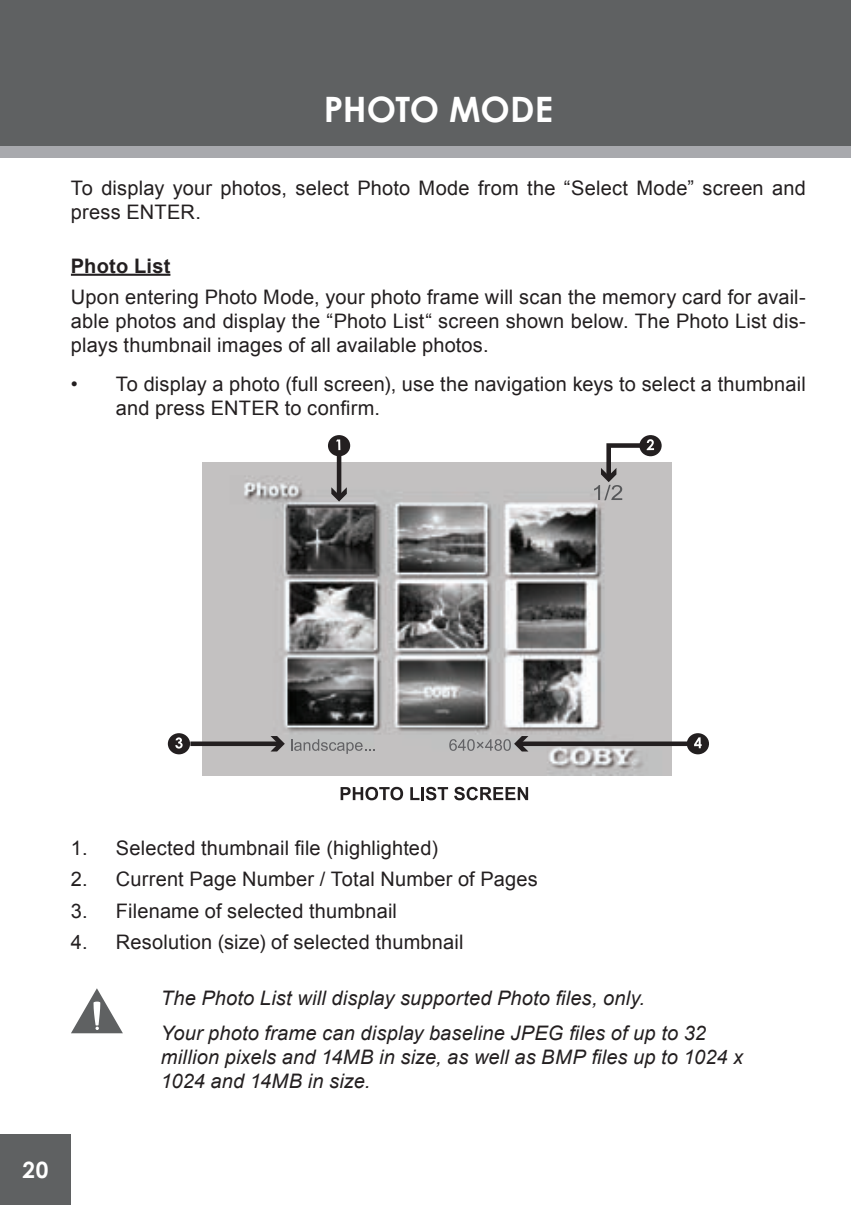
<style>
.page{position:relative;width:851px;height:1205px;background:#fff}
.page>*{position:absolute;margin:0;border:0;box-sizing:border-box;transform-origin:0 0}
.t1{font:700 35px "Century Gothic";color:#fff}
.t2{font:700 22.5px "Century Gothic";color:#fff}
.t3{font:20px/31.5px "Arial";letter-spacing:.01em;color:#231f20}
.t4{font:italic 20px/35.2px "Arial";letter-spacing:.01em;color:#231f20}
.t5{font:700 20px "Arial";letter-spacing:.015em;color:#231f20}
</style>
<div class="page">
<div style="left:0;top:32px;width:850px;height:126px;background:#a8a9ad"></div>
<div style="left:0;top:0;width:850px;height:146px;background:#5f6162"></div>
<div style="left:0;top:1134px;width:71px;height:71px;background:#5f6162"></div>
<hr style="left:850px;top:32px;width:1px;height:126px;background:#a8a9ad">
<hr style="left:850px;top:0;width:1px;height:146px;background:#5f6162">
<hr style="left:71px;top:274px;width:99px;height:2px;background:#231f20">
<svg style="left:71px;top:988px;width:52px;height:45px"></svg>
<img style="left:202px;top:462px;width:469px;height:313px">
<svg style="left:291px;top:739px;width:84px;height:15px"></svg>
<svg style="left:340px;top:787px;width:63px;height:13px"></svg>
<svg style="left:410px;top:787px;width:38px;height:13px"></svg>
<svg style="left:454px;top:787px;width:74px;height:13px"></svg>
<hr style="left:337px;top:455px;width:4px;height:41px;background:#231f20">
<svg style="left:331px;top:487px;width:16px;height:14px"></svg>
<div style="left:519px;top:741px;width:173px;height:5px;background:#231f20"></div>
<svg style="left:449px;top:736px;width:79px;height:15px"></svg>
<div style="left:190px;top:741px;width:89px;height:5px;background:#231f20"></div>
<svg style="left:270px;top:736px;width:15px;height:15px"></svg>
<div style="left:639px;top:435px;width:22px;height:21px;background:#231f20;border-radius:50%"></div>
<div style="left:328px;top:435px;width:22px;height:21px;background:#231f20;border-radius:50%"></div>
<svg style="left:336px;top:439px;width:4px;height:11px"></svg>
<div style="left:686px;top:733px;width:23px;height:21px;background:#231f20;border-radius:50%"></div>
<svg style="left:694px;top:737px;width:7px;height:11px"></svg>
<div style="left:168px;top:733px;width:22px;height:21px;background:#231f20;border-radius:50%"></div>
<svg style="left:175px;top:737px;width:8px;height:11px"></svg>
<svg style="left:594px;top:439px;width:60px;height:61px"></svg>
<h1 class="t1" style="left:324px;top:82px;width:67px">PHOTO</h1>
<h1 class="t1" style="left:449px;top:82px;width:105px">MODE</h1>
<p class="t3" style="left:71px;top:176px;width:736px;line-height:24px">To display your photos, select Photo Mode from the “Select Mode” screen and press ENTER.</p>
<p class="t5" style="left:71px;top:252px;width:101px">Photo List</p>
<p class="t3" style="left:71px;top:285px;width:736px;line-height:24px;text-align:justify">Upon entering Photo Mode, your photo frame will scan the memory card for avail&shy;able photos and display the “Photo List“ screen shown below. The Photo List dis&shy;plays thumbnail images of all available photos.</p>
<p class="t3" style="left:116px;top:372px;width:691px;line-height:24px">To display a photo (full screen), use the navigation keys to select a thumbnail and press ENTER to confirm.</p>
<p class="t3" style="left:71px;top:369px;width:9px">•</p>
<p class="t3" style="left:71px;top:832px;width:18px;text-align:justify">1.<br>2.<br>3.<br>4.</p>
<p class="t2" style="left:22px;top:1152px;width:27px">20</p>
<p class="t3" style="left:116px;top:832px;width:423px">Selected thumbnail file (highlighted)<br>Current Page Number / Total Number of Pages Filename of selected thumbnail<br>Resolution (size) of selected thumbnail</p>
<p class="t4" style="left:161px;top:980px;width:546px">The Photo List will display supported Photo files, only.<br>Your photo frame can display baseline JPEG files of up to 32</p>
<p class="t4" style="left:161px;top:1045px;width:583px;line-height:24px">million pixels and 14MB in size, as well as BMP files up to 1024 x<br>1024 and 14MB in size.</p>
</div>
